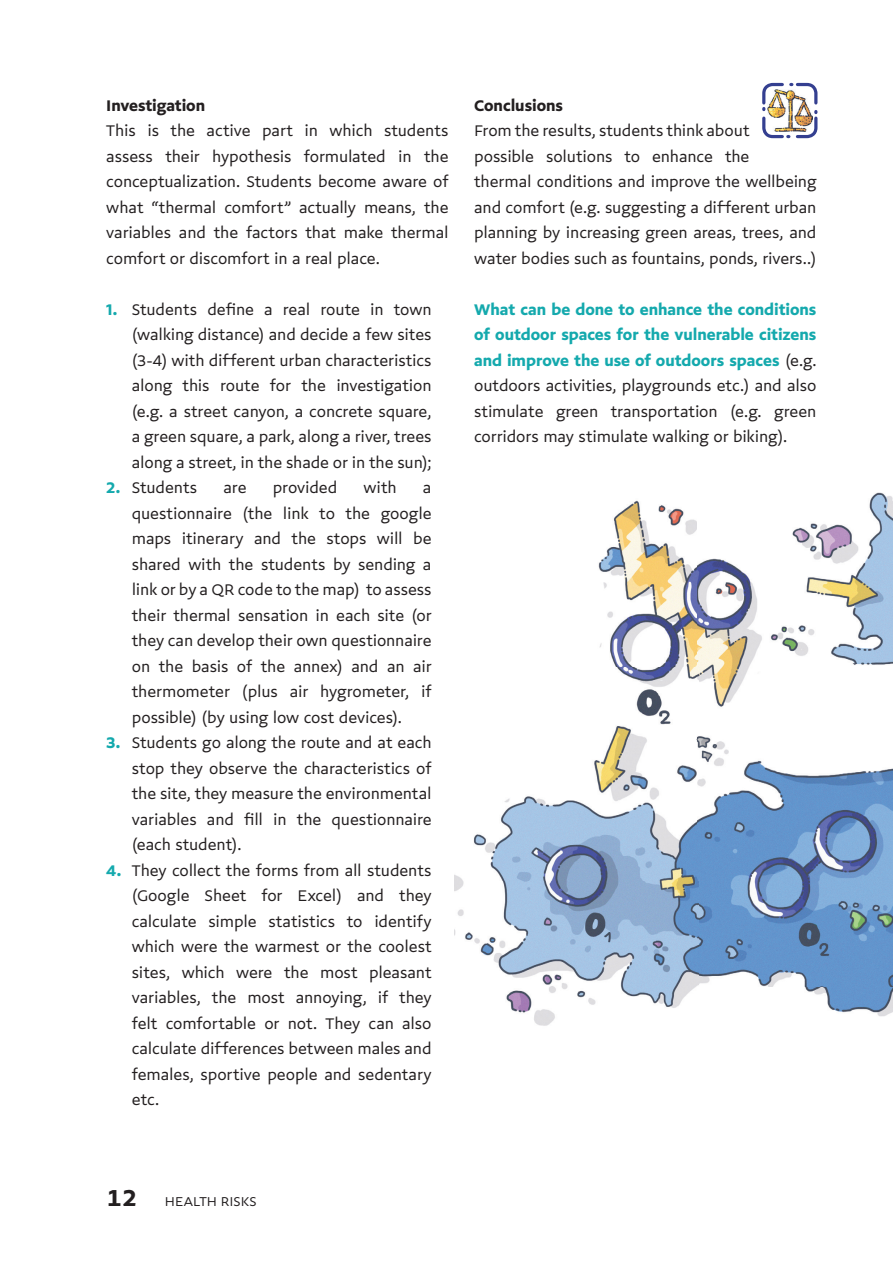
<style>
.page{position:relative;width:893px;height:1263px;background:#fff}
.page>*{position:absolute;margin:0;border:0;box-sizing:border-box;transform-origin:0 0}
.t1{font:18px/25.5px "Doko Sans";letter-spacing:-.005em;color:#231f20;text-align:justify}
.t2{font:700 18px "Doko Sans";letter-spacing:-.005em;color:#231f20}
.t3{font:15px "Doko Sans";letter-spacing:.01em;color:#231f20}
.s1{font-weight:700;color:#14a9ad}
.s2{font-weight:700;font-size:27px}
</style>
<div class="page">
<svg style="left:762px;top:82px;width:56px;height:57px"></svg>
<img style="left:454px;top:492px;width:439px;height:534px">
<p class="t2" style="left:106px;top:92px;width:100px">Investigation</p>
<p class="t1" style="left:106px;top:117px;width:344px">This is the active part in which students assess their hypothesis formulated in the conceptualization. Students become aware of what “thermal comfort” actually means, the variables and the factors that make thermal comfort or discomfort in a real place.</p>
<p class="t1" style="left:132px;top:295px;width:301px;text-indent:-26px"><span class="s1">1.</span> Students define a real route in town (walking distance) and decide a few sites (3-4) with different urban characteristics along this route for the investigation (e.g. a street canyon, a concrete square, a green square, a park, along a river, trees along a street, in the shade or in the sun);</p>
<p class="t1" style="left:106px;top:474px;width:92px"><span class="s1">2.</span> Students</p>
<p class="t1" style="left:224px;top:474px;width:25px">are</p>
<p class="t1" style="left:273px;top:474px;width:66px">provided</p>
<p class="t1" style="left:364px;top:474px;width:35px">with</p>
<p class="t1" style="left:132px;top:474px;width:301px;text-indent:291px">a questionnaire (the link to the google maps itinerary and the stops will be shared with the students by sending a link or by a QR code to the map) to assess their thermal sensation in each site (or they can develop their own questionnaire on the basis of the annex) and an air thermometer (plus air hygrometer, if possible) (by using low cost devices).</p>
<p class="t1" style="left:132px;top:729px;width:301px;text-indent:-26px"><span class="s1">3.</span> Students go along the route and at each stop they observe the characteristics of the site, they measure the environmental variables and fill in the questionnaire (each student).</p>
<p class="t1" style="left:132px;top:857px;width:301px;text-indent:-26px"><span class="s1">4.</span> They collect the forms from all students (Google Sheet for Excel) and they calculate simple statistics to identify which were the warmest or the coolest sites, which were the most pleasant variables, the most annoying, if they felt comfortable or not. They can also calculate differences between males and females, sportive people and sedentary etc.</p>
<p class="t2" style="left:474px;top:92px;width:90px">Conclusions</p>
<p class="t1" style="left:474px;top:117px;width:344px;text-align:left">From the results, students think about<br>possible solutions to enhance the<br>thermal conditions and improve the wellbeing and comfort (e.g. suggesting a different urban planning by increasing green areas, trees, and water bodies such as fountains, ponds, rivers..)</p>
<p class="t1" style="left:474px;top:296px;width:344px"><span class="s1">What can be done to enhance the conditions of outdoor spaces for the vulnerable citizens and improve the use of outdoors spaces</span> (e.g. outdoors activities, playgrounds etc.) and also stimulate green transportation (e.g. green corridors may stimulate walking or biking).</p>
<p class="t3" style="left:106px;top:1191px;width:152px"><span class="s2">12</span> HEALTH RISKS</p>
</div>
